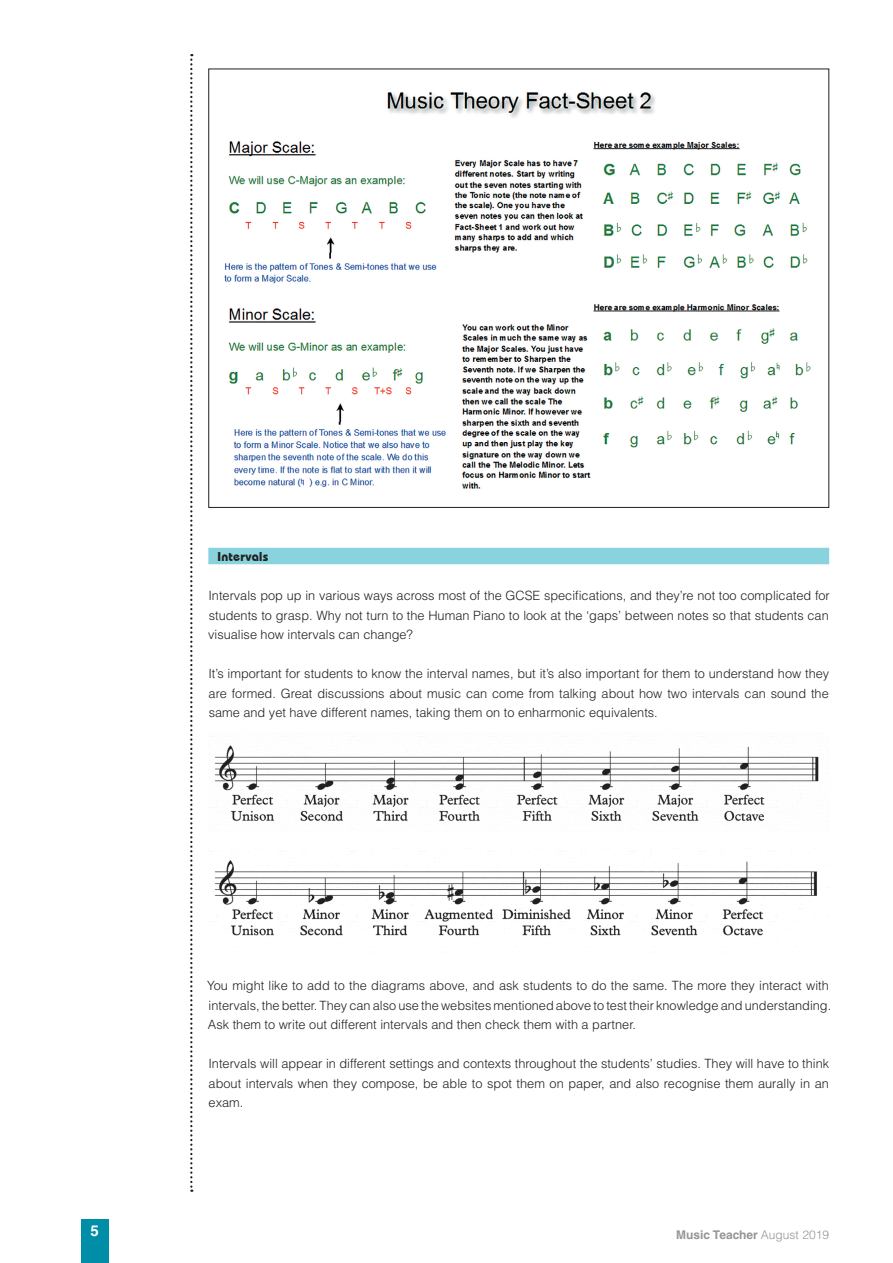
<style>
.page{position:relative;width:893px;height:1263px;background:#fff}
.page>*{position:absolute;margin:0;border:0;box-sizing:border-box;transform-origin:0 0}
.t1{font:700 15px "Helvetica";color:#fff}
.t2{font:300 12.75px/19.5px "Helvetica";color:#231f20;text-align:justify}
.t3{font:700 12.75px "Bauhaus IT Cby BT";letter-spacing:.02em;color:#231f20}
.t4{font:700 12px "Helvetica";color:#939598}
.s1{font-weight:300}
</style>
<div class="page">
<svg style="left:190px;top:54px;width:2px;height:1138px"></svg>
<div style="left:81px;top:1219px;width:27px;height:44px;background:#008da8"></div>
<div style="left:208px;top:548px;width:621px;height:16px;background:#88d3de"></div>
<img style="left:224px;top:92px;width:587px;height:397px">
<img style="left:215px;top:745px;width:604px;height:76px">
<img style="left:212px;top:851px;width:605px;height:85px">
<p class="t3" style="left:218px;top:549px;width:52px">Intervals</p>
<p class="t2" style="left:208px;top:585px;width:623px">Intervals pop up in various ways across most of the GCSE specifications, and they’re not too complicated for students to grasp. Why not turn to the Human Piano to look at the ‘gaps’ between notes so that students can visualise how intervals can change?</p>
<p class="t2" style="left:208px;top:663px;width:622px">It’s important for students to know the interval names, but it’s also important for them to understand how they are formed. Great discussions about music can come from talking about how two intervals can sound the same and yet have different names, taking them on to enharmonic equivalents.</p>
<p class="t2" style="left:207px;top:975px;width:625px;text-align:left">You might like to add to the diagrams above, and ask students to do the same. The more they interact with intervals, the better. They can also use the websites mentioned above to test their knowledge and understanding.<br>Ask them to write out different intervals and then check them with a partner.</p>
<p class="t2" style="left:208px;top:1053px;width:622px">Intervals will appear in different settings and contexts throughout the students’ studies. They will have to think about intervals when they compose, be able to spot them on paper, and also recognise them aurally in an exam.</p>
<p class="t1" style="left:91px;top:1222px;width:10px">5</p>
<p class="t4" style="left:676px;top:1227px;width:154px">Music Teacher <span class="s1">August 2019</span></p>
</div>
